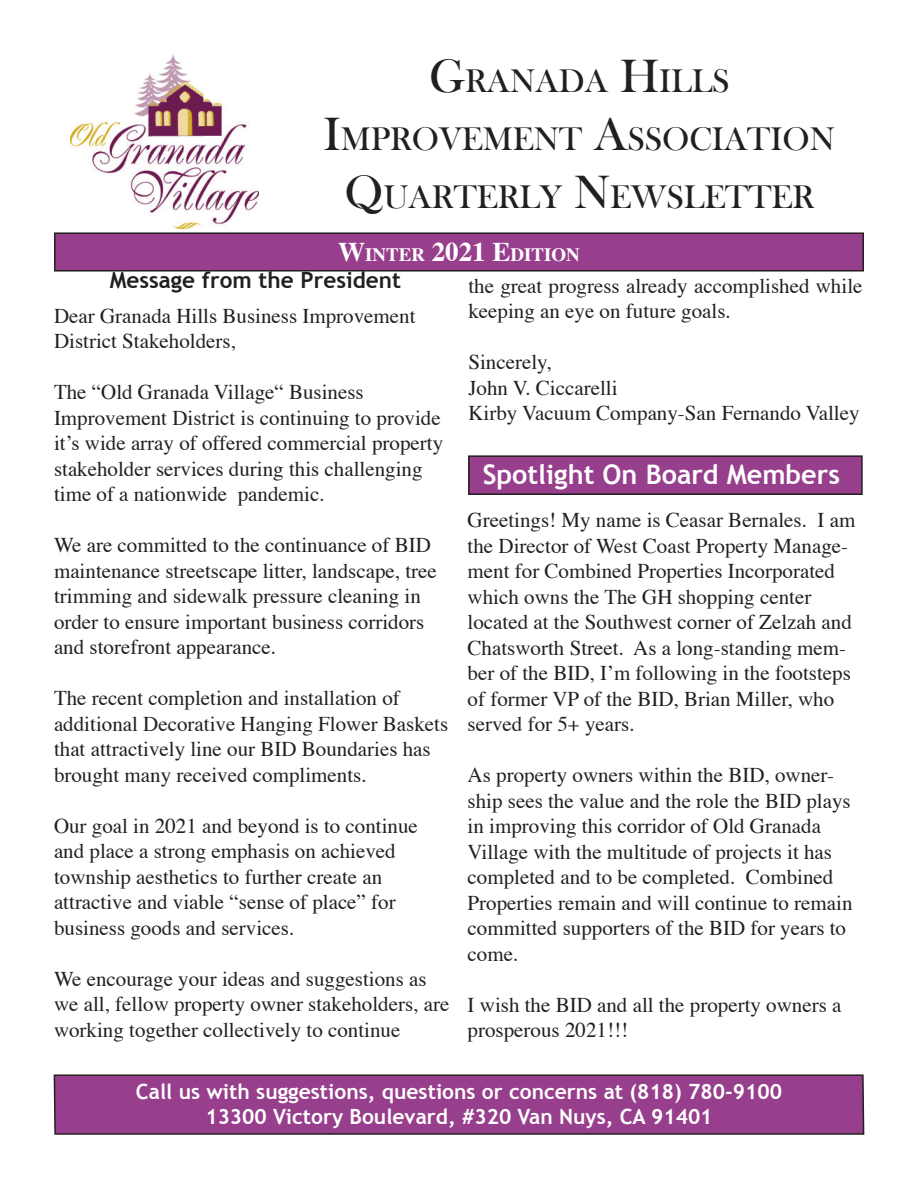
<style>
.page{position:relative;width:918px;height:1188px;background:#fff}
.page>*{position:absolute;margin:0;border:0;box-sizing:border-box;transform-origin:0 0}
.t1{font:33.6px/57.6px "Bask Old Face";color:#231f20;text-align:center}
.t2{font:700 27px "Trebuchet MS";color:#fff}
.t3{font:700 22.5px "Trebuchet MS";color:#231f20}
.t4{font:21px/25.5px "Times";color:#231f20}
.t5{font:700 21px/25.2px "Trebuchet MS";color:#fff;text-align:center}
.t6{font:700 18.9px "Times";color:#fff}
.s1{font-size:48px}
.s2{font-size:27px}
</style>
<div class="page">
<img style="left:70px;top:54px;width:189px;height:175px">
<div style="left:55px;top:233px;width:808px;height:38px;background:#973e8c"></div>
<div style="left:54px;top:232px;width:810px;height:40px;border:2px solid #231f20"></div>
<svg style="left:53px;top:1074px;width:812px;height:61px;background:#923f88"></svg>
<div style="left:469px;top:456px;width:393px;height:38px;background:#973e8c"></div>
<div style="left:468px;top:455px;width:395px;height:40px;border:2px solid #231f20"></div>
<h1 class="t1" style="left:323px;top:53px;width:513px"><span class="s1">G</span>RANADA <span class="s1">H</span>ILLS<br><span class="s1">I</span>MPROVEMENT <span class="s1">A</span>SSOCIATION<br><span class="s1">Q</span>UARTERLY <span class="s1">N</span>EWSLETTER</h1>
<p class="t6" style="left:338px;top:242px;width:243px"><span class="s2">W</span>INTER <span class="s2">2021 E</span>DITION</p>
<p class="t3" style="left:110px;top:266px;width:293px">Message from the President</p>
<p class="t4" style="left:54px;top:304px;width:363px">Dear Granada Hills Business Improvement<br>District Stakeholders,</p>
<p class="t4" style="left:54px;top:381px;width:391px">The “Old Granada Village“ Business Improvement District is continuing to provide it’s wide array of offered commercial property stakeholder services during this challenging time of a nationwide pandemic.</p>
<p class="t4" style="left:54px;top:534px;width:384px">We are committed to the continuance of BID maintenance streetscape litter, landscape, tree trimming and sidewalk pressure cleaning in order to ensure important business corridors and storefront appearance.</p>
<p class="t4" style="left:54px;top:687px;width:396px">The recent completion and installation of additional Decorative Hanging Flower Baskets that attractively line our BID Boundaries has brought many received compliments.</p>
<p class="t4" style="left:54px;top:814px;width:365px">Our goal in 2021 and beyond is to continue and place a strong emphasis on achieved township aesthetics to further create an attractive and viable “sense of place” for business goods and services.</p>
<p class="t4" style="left:54px;top:967px;width:397px">We encourage your ideas and suggestions as we all, fellow property owner stakeholders, are working together collectively to continue</p>
<p class="t4" style="left:468px;top:274px;width:396px">the great progress already accomplished while keeping an eye on future goals.</p>
<p class="t4" style="left:468px;top:351px;width:393px">Sincerely,<br>John V. Ciccarelli<br>Kirby Vacuum Company-San Fernando Valley</p>
<p class="t2" style="left:483px;top:458px;width:359px">Spotlight On Board Members</p>
<p class="t4" style="left:468px;top:509px;width:389px">Greetings! My name is Ceasar Bernales. I am the Director of West Coast Property Manage&shy;ment for Combined Properties Incorporated which owns the The GH shopping center located at the Southwest corner of Zelzah and Chatsworth Street. As a long-standing mem&shy;ber of the BID, I’m following in the footsteps of former VP of the BID, Brian Miller, who served for 5+ years.</p>
<p class="t4" style="left:468px;top:764px;width:386px">As property owners within the BID, owner&shy;ship sees the value and the role the BID plays in improving this corridor of Old Granada Village with the multitude of projects it has completed and to be completed. Combined Properties remain and will continue to remain committed supporters of the BID for years to come.</p>
<p class="t4" style="left:468px;top:993px;width:375px">I wish the BID and all the property owners a prosperous 2021!!!</p>
<p class="t5" style="left:136px;top:1079px;width:648px">Call us with suggestions, questions or concerns at (818) 780-9100<br>13300 Victory Boulevard, #320 Van Nuys, CA 91401</p>
</div>
